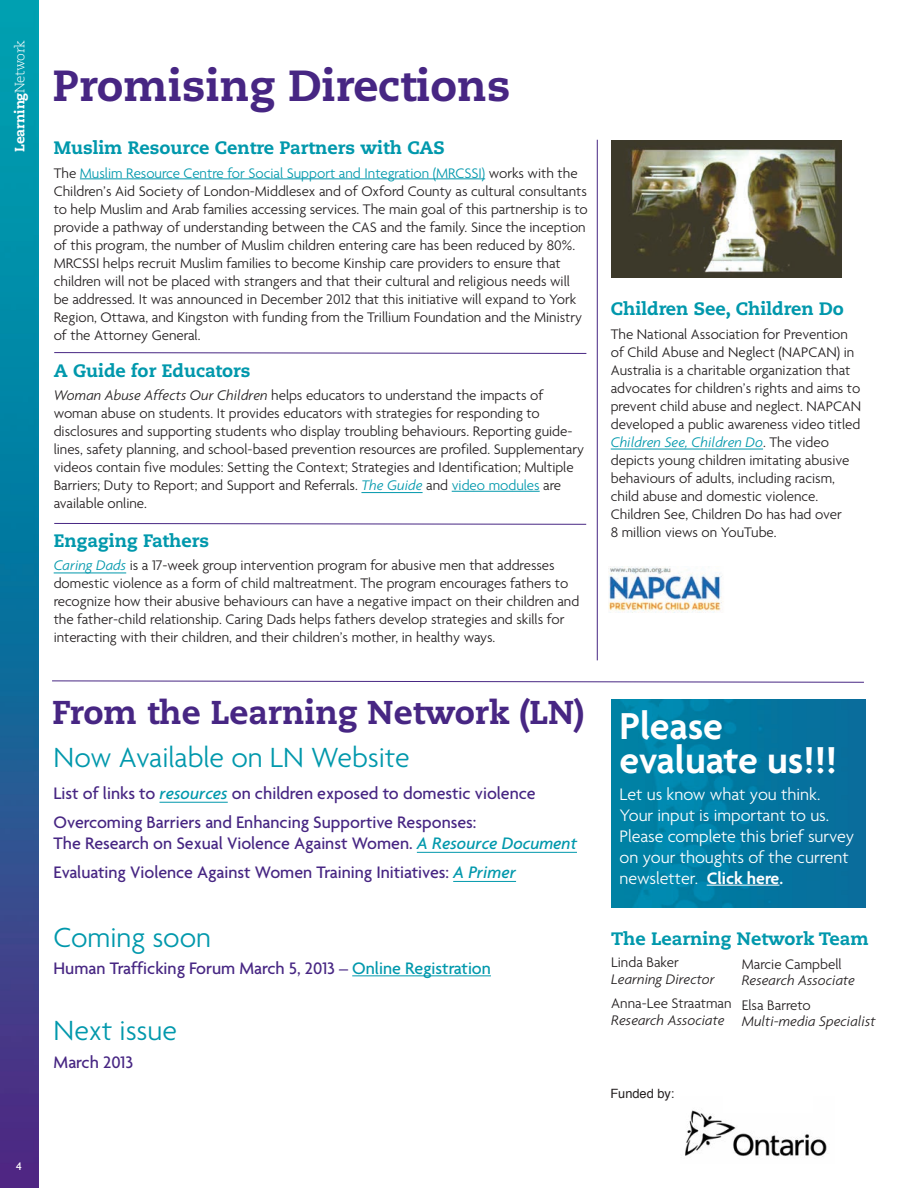
<style>
.page{position:relative;width:918px;height:1188px;background:#fff}
.page>*{position:absolute;margin:0;border:0;box-sizing:border-box;transform-origin:0 0}
.t1{font:800 43.5px "Caecilia LT Std";color:#472683}
.t2{font:600 40.5px/34.5px "Agenda";letter-spacing:-.005em;color:#fff}
.t3{font:800 33px "Caecilia LT Std";color:#472683}
.t4{font:300 30px "Agenda";color:#0098ac}
.t5{font:500 18px/29.1px "Agenda";color:#472683}
.t6{font:300 18px/21px "Agenda";color:#fff}
.t7{font:800 18px "Caecilia LT Std";color:#0098ac}
.t8{font:300 15px/18px "Agenda";color:#231f20}
.t9{font:italic 300 15px "Agenda Tabular";color:#231f20}
.t10{font:italic 300 15px "Agenda Tabular";color:#0098ac}
.t11{font:800 13.5px "Caecilia LT Std";color:#fff}
.t12{font:12.75px "Helvetica";color:#231f20}
.t13{font:500 12px "Agenda";color:#fff}
.s1{font-weight:300}
.s2{color:#0098ac}
.s3{font-family:"Agenda Tabular";font-style:italic}
.s4{font-family:"Agenda Tabular";font-style:italic;color:#0098ac}
.s5{font-family:"Agenda";font-style:normal;color:#231f20}
.s6{font-weight:600}
</style>
<div class="page">
<img style="left:0;top:0;width:38px;height:1188px">
<hr style="left:160px;top:802px;width:68px;height:1px;background:#0098ac">
<hr style="left:417px;top:852px;width:160px;height:1px;background:#0098ac">
<hr style="left:453px;top:881px;width:63px;height:1px;background:#0098ac">
<hr style="left:352px;top:976px;width:139px;height:1px;background:#0098ac">
<img style="left:685px;top:1110px;width:142px;height:47px">
<div style="left:723px;top:1091px;width:89px;height:21px;background:#fff"></div>
<img style="left:611px;top:699px;width:254px;height:209px">
<hr style="left:707px;top:885px;width:72px;height:1px;background:#fff">
<svg style="left:52px;top:680px;width:812px;height:3px"></svg>
<svg style="left:54px;top:352px;width:533px;height:2px"></svg>
<svg style="left:54px;top:523px;width:533px;height:2px"></svg>
<hr style="left:80px;top:179px;width:405px;height:1px;background:#0098ac">
<hr style="left:361px;top:492px;width:62px;height:1px;background:#0098ac">
<hr style="left:452px;top:491px;width:88px;height:1px;background:#0098ac">
<hr style="left:54px;top:573px;width:72px;height:1px;background:#0098ac">
<hr style="left:611px;top:449px;width:152px;height:1px;background:#0098ac">
<img style="left:611px;top:140px;width:231px;height:138px">
<img style="left:608px;top:566px;width:115px;height:46px">
<hr style="left:597px;top:140px;width:1px;height:520px;background:#472683">
<p class="t11" style="left:14px;top:152px;width:113px;rotate:-90deg">Learning<span class="s1">Network</span></p>
<p class="t13" style="left:16px;top:1159px;width:7px">4</p>
<h1 class="t1" style="left:52px;top:67px;width:459px">Promising Directions</h1>
<p class="t7" style="left:54px;top:140px;width:393px">Muslim Resource Centre Partners with CAS</p>
<p class="t8" style="left:54px;top:163px;width:536px">The <span class="s2">Muslim Resource Centre for Social Support and Integration (MRCSSI)</span> works with the Children’s Aid Society of London-Middlesex and of Oxford County as cultural consultants to help Muslim and Arab families accessing services. The main goal of this partnership is to provide a pathway of understanding between the CAS and the family. Since the inception of this program, the number of Muslim children entering care has been reduced by 80%.<br>MRCSSI helps recruit Muslim families to become Kinship care providers to ensure that children will not be placed with strangers and that their cultural and religious needs will be addressed. It was announced in December 2012 that this initiative will expand to York Region, Ottawa, and Kingston with funding from the Trillium Foundation and the Ministry of the Attorney General.</p>
<p class="t7" style="left:54px;top:363px;width:198px">A Guide for Educators</p>
<p class="t8" style="left:54px;top:386px;width:532px"><span class="s3">Woman Abuse Affects Our Children</span> helps educators to understand the impacts of woman abuse on students. It provides educators with strategies for responding to disclosures and supporting students who display troubling behaviours. Reporting guide&shy;lines, safety planning, and school-based prevention resources are profiled. Supplementary videos contain five modules: Setting the Context; Strategies and Identification; Multiple Barriers; Duty to Report; and Support and Referrals. <span class="s4">The Guide</span> and <span class="s2">video modules</span> are available online.</p>
<p class="t7" style="left:54px;top:533px;width:157px">Engaging Fathers</p>
<p class="t8" style="left:54px;top:556px;width:527px"><span class="s4">Caring Dads</span> is a 17-week group intervention program for abusive men that addresses domestic violence as a form of child maltreatment. The program encourages fathers to recognize how their abusive behaviours can have a negative impact on their children and the father-child relationship. Caring Dads helps fathers develop strategies and skills for interacting with their children, and their children’s mother, in healthy ways.</p>
<h3 class="t3" style="left:52px;top:699px;width:534px">From the Learning Network (LN)</h3>
<h3 class="t4" style="left:54px;top:740px;width:358px">Now Available on LN Website</h3>
<p class="t5" style="left:54px;top:778px;width:484px">List of links to <span class="s4">resources</span> on children exposed to domestic violence<br>Overcoming Barriers and Enhancing Supportive Responses:</p>
<p class="t5" style="left:54px;top:829px;width:525px">The Research on Sexual Violence Against Women. <span class="s4">A Resource Document<br></span>Evaluating Violence Against Women Training Initiatives: <span class="s4">A Primer</span></p>
<h3 class="t4" style="left:54px;top:919px;width:159px">Coming soon</h3>
<p class="t5" style="left:54px;top:954px;width:439px">Human Trafficking Forum March 5, 2013 – <span class="s2">Online Registration</span></p>
<h3 class="t4" style="left:54px;top:1013px;width:125px">Next issue</h3>
<p class="t5" style="left:54px;top:1047px;width:81px">March 2013</p>
<p class="t7" style="left:611px;top:301px;width:235px">Children See, Children Do</p>
<p class="t8" style="left:611px;top:324px;width:252px">The National Association for Prevention of Child Abuse and Neglect (NAPCAN) in Australia is a charitable organization that advocates for children’s rights and aims to prevent child abuse and neglect. NAPCAN developed a public awareness video titled</p>
<p class="t10" style="left:611px;top:436px;width:220px">Children See, Children Do<span class="s5">. The video</span></p>
<p class="t8" style="left:611px;top:450px;width:240px">depicts young children imitating abusive behaviours of adults, including racism, child abuse and domestic violence.<br>Children See, Children Do has had over 8 million views on YouTube.</p>
<h2 class="t2" style="left:620px;top:708px;width:219px">Please evaluate us!!!</h2>
<p class="t6" style="left:620px;top:783px;width:236px">Let us know what you think.<br>Your input is important to us.<br>Please complete this brief survey on your thoughts of the current newsletter. <span class="s6">Click here.</span></p>
<p class="t7" style="left:611px;top:931px;width:259px">The Learning Network Team</p>
<p class="t8" style="left:611px;top:953px;width:69px">Linda Baker</p>
<p class="t9" style="left:611px;top:973px;width:105px">Learning Director</p>
<p class="t8" style="left:611px;top:994px;width:122px">Anna-Lee Straatman</p>
<p class="t9" style="left:611px;top:1014px;width:115px">Research Associate</p>
<p class="t8" style="left:742px;top:955px;width:101px">Marcie Campbell</p>
<p class="t9" style="left:742px;top:975px;width:115px">Research Associate</p>
<p class="t8" style="left:742px;top:996px;width:71px">Elsa Barreto</p>
<p class="t9" style="left:742px;top:1016px;width:135px">Multi-media Specialist</p>
<p class="t12" style="left:610px;top:1088px;width:66px">Funded by:</p>
</div>
